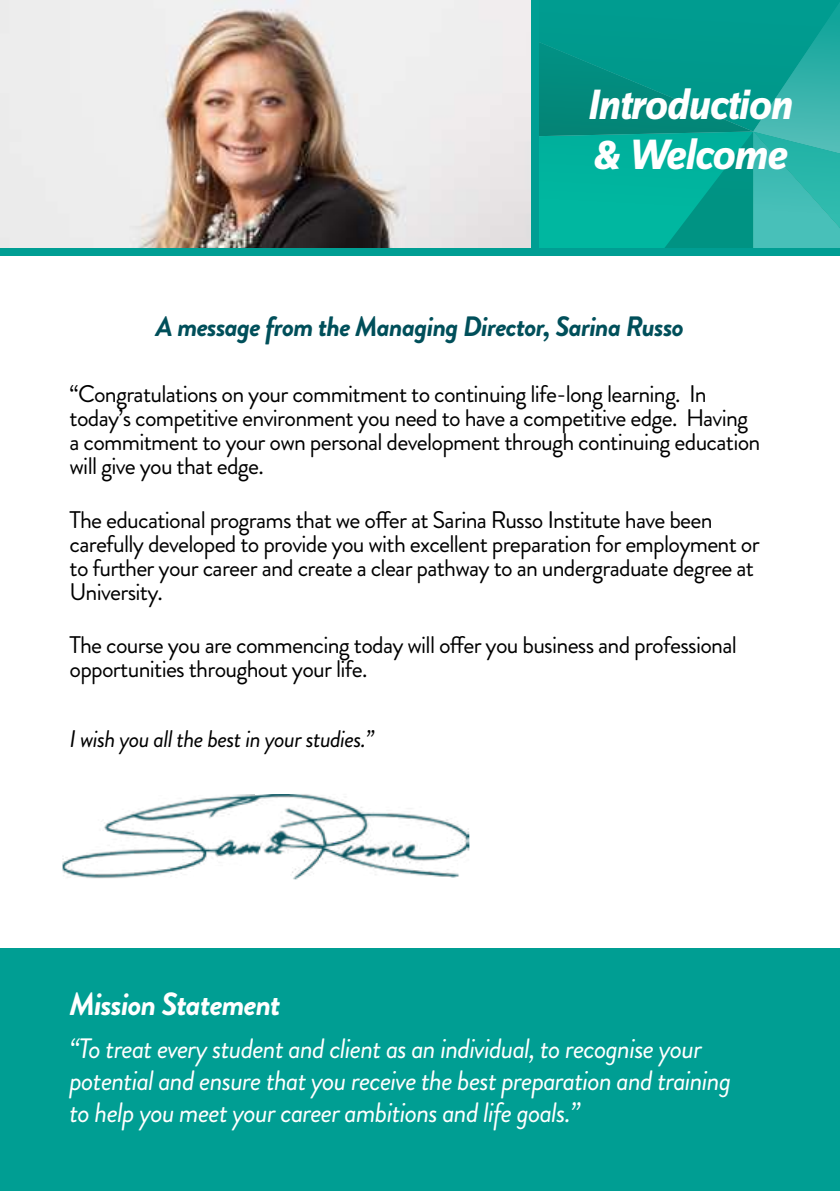
<style>
.page{position:relative;width:840px;height:1191px;background:#fff}
.page>*{position:absolute;margin:0;border:0;box-sizing:border-box;transform-origin:0 0}
.t1{font:italic 700 44px/50.8px "Zine Sans Dis OT";letter-spacing:-.03em;color:#fff}
.t2{font:italic 700 32px "Brandon Grotesque";letter-spacing:-.03em;color:#fff}
.t3{font:italic 28px/32px "Brandon Grotesque";letter-spacing:-.03em;color:#fff}
.t4{font:italic 700 28px "Brandon Grotesque";letter-spacing:-.03em;color:#004f5a}
.t5{font:24px/24px "Brandon Grotesque";letter-spacing:-.03em;color:#000}
.t6{font:italic 24px "Brandon Grotesque";letter-spacing:-.03em;color:#000}
</style>
<div class="page">
<svg style="left:106px;top:0;width:733px;height:256px;background:#0ca495"></svg>
<div style="left:0;top:948px;width:839px;height:243px;background:#009e93"></div>
<img style="left:62px;top:794px;width:407px;height:86px">
<img style="left:0;top:0;width:531px;height:248px">
<div style="left:0;top:248px;width:839px;height:7px;background:#009e93"></div>
<div style="left:531px;top:0;width:7px;height:251px;background:#009e93"></div>
<h1 class="t1" style="left:586px;top:82px;width:207px">Introduction &amp; Welcome</h1>
<p class="t4" style="left:156px;top:316px;width:529px">A message from the Managing Director, Sarina Russo</p>
<p class="t5" style="left:69px;top:385px;width:692px">“Congratulations on your commitment to continuing life-long learning. In today’s competitive environment you need to have a competitive edge. Having a commitment to your own personal development through continuing education will give you that edge.</p>
<p class="t5" style="left:69px;top:511px;width:691px">The educational programs that we offer at Sarina Russo Institute have been carefully developed to provide you with excellent preparation for employment or to further your career and create a clear pathway to an undergraduate degree at University.</p>
<p class="t5" style="left:69px;top:636px;width:668px">The course you are commencing today will offer you business and professional opportunities throughout your life.</p>
<p class="t6" style="left:69px;top:730px;width:306px">I wish you all the best in your studies.”</p>
<h2 class="t2" style="left:69px;top:992px;width:213px">Mission Statement</h2>
<p class="t3" style="left:69px;top:1036px;width:663px">“To treat every student and client as an individual, to recognise your potential and ensure that you receive the best preparation and training to help you meet your career ambitions and life goals.”</p>
</div>
